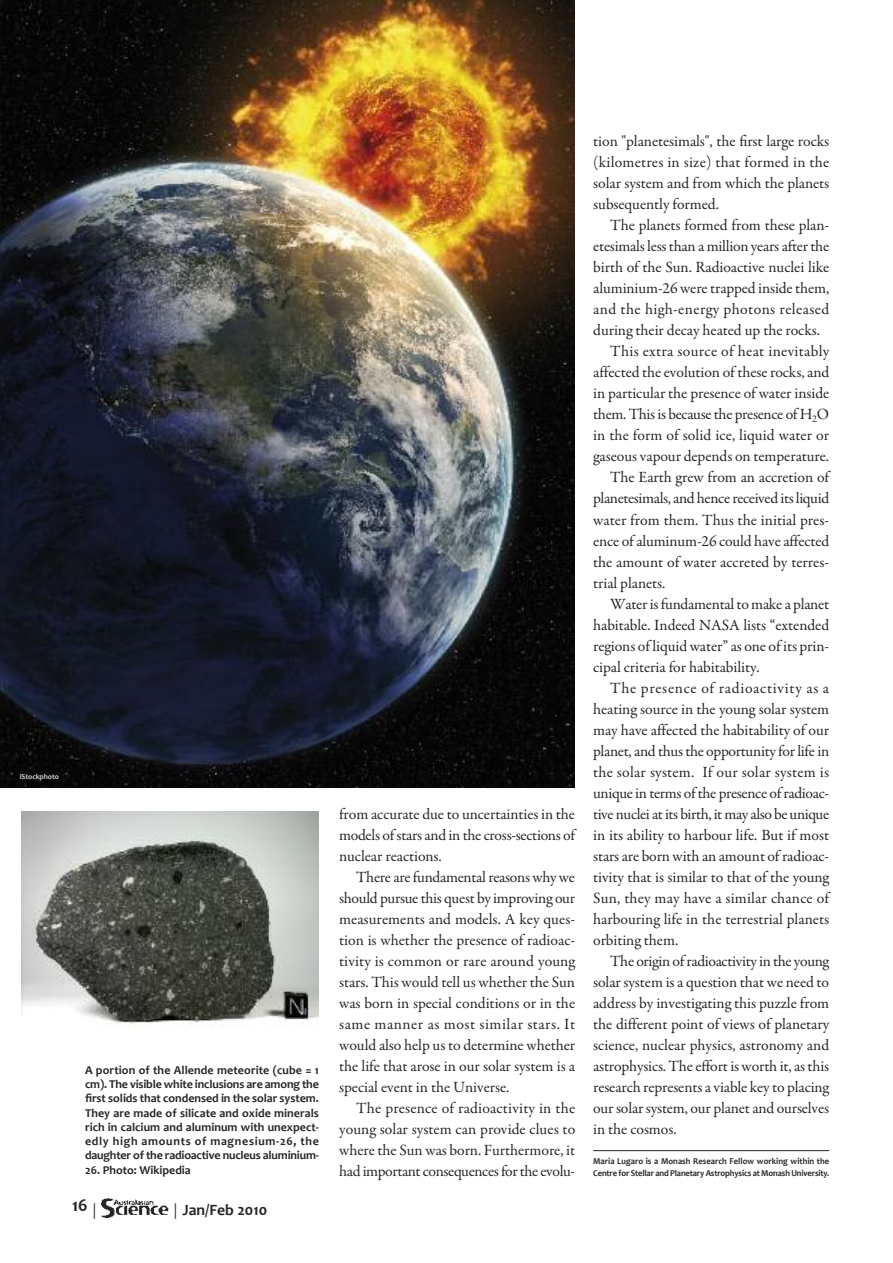
<style>
.page{position:relative;width:893px;height:1263px;background:#fff}
.page>*{position:absolute;margin:0;border:0;box-sizing:border-box;transform-origin:0 0}
.t1{font:700 18px "Candara";color:#272627}
.t2{font:15.75px/21px "Garamond Premr Pro";letter-spacing:-.005em;color:#272627;text-align:justify}
.t3{font:15.75px "Garamond Premr Pro";letter-spacing:-.025em;color:#272627}
.t4{font:15.75px "Garamond Premr Pro";letter-spacing:-.03em;color:#272627}
.t5{font:15.75px "Garamond Premr Pro";letter-spacing:.015em;color:#272627}
.t6{font:15.75px "Garamond Premr Pro";letter-spacing:.025em;color:#272627}
.t7{font:15.75px "Garamond Premr Pro";letter-spacing:.02em;color:#272627}
.t8{font:15.75px "Garamond Premr Pro";letter-spacing:.045em;color:#272627}
.t9{font:700 15.75px "Candara";color:#272627}
.t10{font:700 12px/14.2px "Candara";letter-spacing:-.015em;color:#272627;text-align:justify}
.t11{font:700 9px/12px "Candara";letter-spacing:-.015em;color:#272627;scale:.95 1}
.t12{font:700 7.5px "Candara";color:#d6d6d6}
.s1{font-family:"Garamond Premr Pro";font-weight:400}
</style>
<div class="page">
<img style="left:101px;top:1198px;width:68px;height:20px">
<hr style="left:593px;top:1150px;width:236px;height:1px;background:#272627">
<img style="left:0;top:0;width:574px;height:787px">
<img style="left:22px;top:811px;width:297px;height:215px">
<p class="t12" style="left:20px;top:771px;width:41px">iStockphoto</p>
<p class="t10" style="left:85px;top:1062px;width:235px">A portion of the Allende meteorite (cube = 1 cm). The visible white inclusions are among the first solids that condensed in the solar system.<br>They are made of silicate and oxide minerals rich in calcium and aluminum with unexpect&shy;edly high amounts of magnesium-26, the daughter of the radioactive nucleus aluminium-</p>
<p class="t10" style="left:85px;top:1162px;width:107px">26. Photo: Wikipedia</p>
<p class="t1" style="left:72px;top:1194px;width:26px">16 <sub>|</sub></p>
<p class="t9" style="left:173px;top:1200px;width:95px"><span class="s1">|</span> Jan/Feb 2010</p>
<p class="t2" style="left:339px;top:804px;width:238px">from accurate due to uncertainties in the models of stars and in the cross-sections of nuclear reactions.</p>
<p class="t2" style="left:339px;top:867px;width:238px;text-indent:17px">There are fundamental reasons why we should pursue this quest by improving our measurements and models. A key ques&shy;tion is whether the presence of radioac&shy;tivity is common or rare around young stars. This would tell us whether the Sun was born in special conditions or in the same manner as most similar stars. It would also help us to determine whether the life that arose in our solar system is a special event in the Universe.</p>
<p class="t2" style="left:339px;top:1098px;width:238px;text-indent:17px">The presence of radioactivity in the young solar system can provide clues to where the Sun was born. Furthermore, it had important consequences for the evolu-</p>
<p class="t2" style="left:593px;top:132px;width:238px">tion "planetesimals", the first large rocks (kilometres in size) that formed in the solar system and from which the planets subsequently formed.</p>
<p class="t2" style="left:610px;top:216px;width:220px">The planets formed from these plan-</p>
<p class="t2" style="left:593px;top:237px;width:238px">etesimals less than a million years after the</p>
<p class="t2" style="left:593px;top:258px;width:238px">birth of the Sun. Radioactive nuclei like</p>
<p class="t2" style="left:593px;top:279px;width:238px">aluminium-26 were trapped inside them,</p>
<p class="t6" style="left:593px;top:303px;width:238px">and the high-energy photons released</p>
<p class="t2" style="left:593px;top:321px;width:228px">during their decay heated up the rocks.</p>
<p class="t7" style="left:610px;top:345px;width:221px">This extra source of heat inevitably</p>
<p class="t2" style="left:593px;top:363px;width:238px">affected the evolution of these rocks, and</p>
<p class="t2" style="left:593px;top:384px;width:238px">in particular the presence of water inside</p>
<p class="t2" style="left:593px;top:405px;width:237px">them. This is because the presence of H<sub>2</sub>O</p>
<p class="t2" style="left:593px;top:426px;width:238px">in the form of solid ice, liquid water or</p>
<p class="t2" style="left:593px;top:447px;width:238px">gaseous vapour depends on temperature.</p>
<p class="t2" style="left:610px;top:468px;width:221px">The Earth grew from an accretion of</p>
<p class="t3" style="left:593px;top:492px;width:238px">planetesimals, and hence received its liquid</p>
<p class="t2" style="left:593px;top:510px;width:237px">water from them. Thus the initial pres-</p>
<p class="t2" style="left:593px;top:531px;width:238px">ence of aluminum-26 could have affected</p>
<p class="t2" style="left:593px;top:552px;width:237px">the amount of water accreted by terres-</p>
<p class="t2" style="left:593px;top:573px;width:74px">trial planets.</p>
<p class="t2" style="left:610px;top:594px;width:221px">Water is fundamental to make a planet</p>
<p class="t2" style="left:593px;top:615px;width:238px">habitable. Indeed NASA lists “extended</p>
<p class="t2" style="left:593px;top:636px;width:237px">regions of liquid water” as one of its prin-</p>
<p class="t2" style="left:593px;top:657px;width:168px">cipal criteria for habitability.</p>
<p class="t8" style="left:610px;top:681px;width:221px">The presence of radioactivity as a</p>
<p class="t2" style="left:593px;top:699px;width:238px">heating source in the young solar system</p>
<p class="t2" style="left:593px;top:720px;width:238px">may have affected the habitability of our</p>
<p class="t2" style="left:593px;top:741px;width:238px">planet, and thus the opportunity for life in</p>
<p class="t5" style="left:593px;top:765px;width:238px">the solar system. If our solar system is</p>
<p class="t3" style="left:593px;top:786px;width:237px">unique in terms of the presence of radioac-</p>
<p class="t4" style="left:593px;top:807px;width:238px">tive nuclei at its birth, it may also be unique</p>
<p class="t2" style="left:593px;top:825px;width:238px">in its ability to harbour life. But if most</p>
<p class="t2" style="left:593px;top:846px;width:237px">stars are born with an amount of radioac-</p>
<p class="t2" style="left:593px;top:867px;width:238px">tivity that is similar to that of the young</p>
<p class="t2" style="left:593px;top:888px;width:238px">Sun, they may have a similar chance of</p>
<p class="t2" style="left:593px;top:909px;width:238px">harbouring life in the terrestrial planets</p>
<p class="t2" style="left:593px;top:930px;width:87px">orbiting them.</p>
<p class="t3" style="left:610px;top:954px;width:221px">The origin of radioactivity in the young</p>
<p class="t2" style="left:593px;top:972px;width:238px">solar system is a question that we need to</p>
<p class="t2" style="left:593px;top:993px;width:238px">address by investigating this puzzle from</p>
<p class="t2" style="left:593px;top:1014px;width:238px">the different point of views of planetary</p>
<p class="t2" style="left:593px;top:1035px;width:238px">science, nuclear physics, astronomy and</p>
<p class="t2" style="left:593px;top:1056px;width:238px">astrophysics. The effort is worth it, as this</p>
<p class="t2" style="left:593px;top:1077px;width:238px">research represents a viable key to placing</p>
<p class="t2" style="left:593px;top:1098px;width:238px">our solar system, our planet and ourselves</p>
<p class="t2" style="left:593px;top:1119px;width:85px">in the cosmos.</p>
<p class="t11" style="left:593px;top:1154px;width:250px">Maria Lugaro is a Monash research Fellow working within the<br>Centre for Stellar and Planetary Astrophysics at Monash university.</p>
</div>
